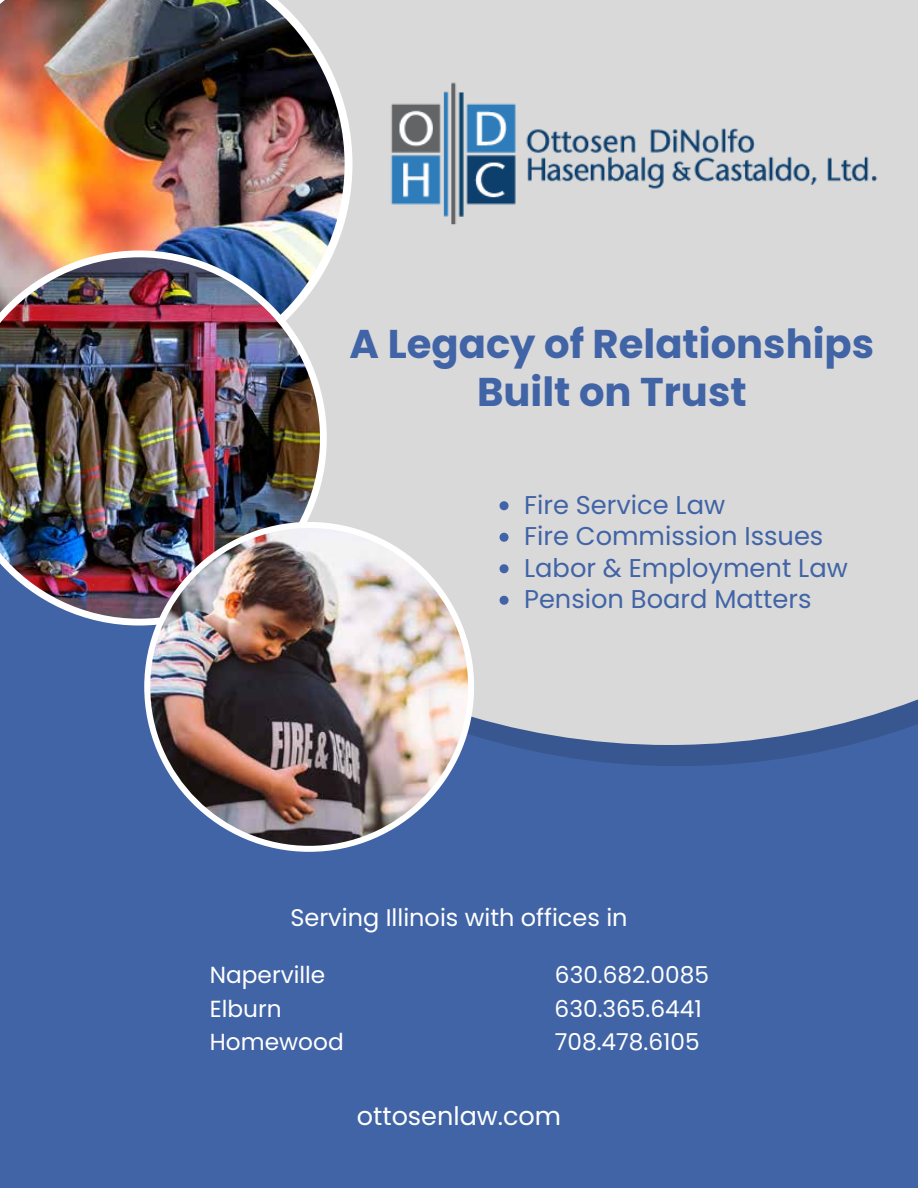
<style>
.page{position:relative;width:918px;height:1188px;background:#4164a6}
.page>*{position:absolute;margin:0;border:0;box-sizing:border-box;transform-origin:0 0}
.t1{font:700 40.05px/48.4px "Poppins";color:#4164a6;text-align:center}
.t2{font:25.65px/31.5px "Poppins";color:#4164a6}
.t3{font:25.5px "Poppins";color:#fff}
.t4{font:24px "Poppins";color:#fff}
.t5{font:23.25px "Poppins";color:#fff}
</style>
<div class="page">
<div style="left:327px;top:0;width:591px;height:745px;background:#d9d9d9"></div>
<img style="left:0;top:0;width:353px;height:382px">
<img style="left:0;top:250px;width:327px;height:376px">
<img style="left:144px;top:522px;width:330px;height:330px">
<img style="left:323px;top:63px;width:595px;height:224px">
<svg style="left:500px;top:501px;width:9px;height:9px"></svg>
<svg style="left:500px;top:533px;width:9px;height:9px"></svg>
<svg style="left:500px;top:564px;width:9px;height:9px"></svg>
<svg style="left:500px;top:596px;width:9px;height:9px"></svg>
<h1 class="t1" style="left:350px;top:320px;width:526px">A Legacy of Relationships<br>Built on Trust</h1>
<p class="t2" style="left:524px;top:489px;width:325px">Fire Service Law<br>Fire Commission Issues<br>Labor &amp; Employment Law<br>Pension Board Matters</p>
<p class="t4" style="left:290px;top:904px;width:339px">Serving Illinois with offices in</p>
<p class="t5" style="left:210px;top:961px;width:117px">Naperville</p>
<p class="t5" style="left:555px;top:961px;width:156px">630.682.0085</p>
<p class="t5" style="left:210px;top:995px;width:73px">Elburn</p>
<p class="t5" style="left:555px;top:995px;width:149px">630.365.6441</p>
<p class="t5" style="left:210px;top:1029px;width:135px">Homewood</p>
<p class="t5" style="left:555px;top:1029px;width:147px">708.478.6105</p>
<p class="t3" style="left:357px;top:1102px;width:206px">ottosenlaw.com</p>
</div>
